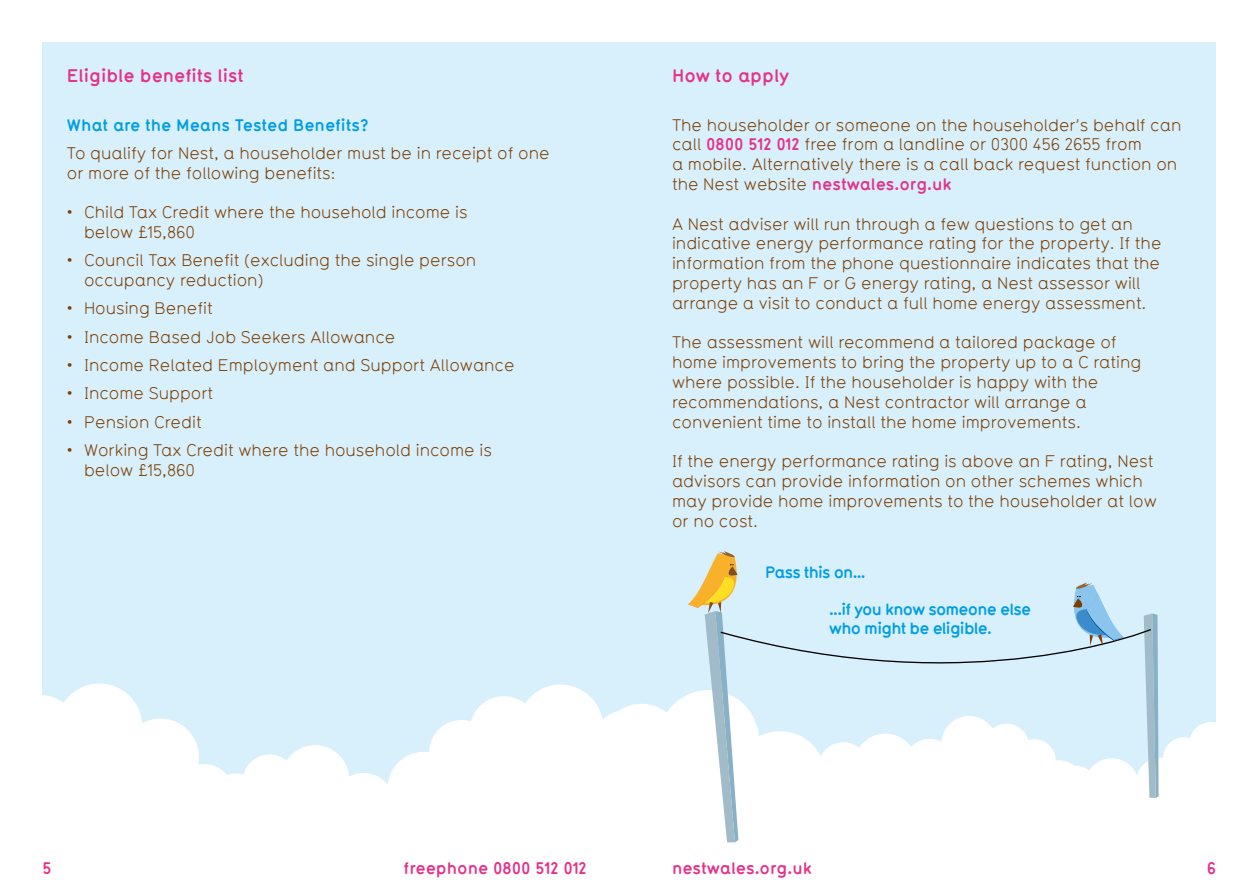
<style>
.page{position:relative;width:1259px;height:893px;background:#fff}
.page>*{position:absolute;margin:0;border:0;box-sizing:border-box;transform-origin:0 0}
.t1{font:700 18px "Typ 1451";color:#e3338b}
.t2{font:16.5px/19.8px "Typ 1451";color:#7c3e00}
.t3{font:700 16.5px "Typ 1451";color:#e3338b}
.t4{font:700 16.5px "Typ 1451";color:#009ee3}
.t5{font:700 16.2px/19.4px "Typ 1451";letter-spacing:-.045em;color:#009ee3}
.s1{font-weight:700;color:#e3338b}
</style>
<div class="page">
<div style="left:43px;top:43px;width:1173px;height:761px;background:#d8effc"></div>
<svg style="left:42px;top:551px;width:1174px;height:292px"></svg>
<p class="t1" style="left:67px;top:63px;width:178px">Eligible benefits list</p>
<p class="t4" style="left:67px;top:113px;width:303px">What are the Means Tested Benefits?</p>
<p class="t2" style="left:67px;top:143px;width:484px">To qualify for Nest, a householder must be in receipt of one or more of the following benefits:</p>
<p class="t2" style="left:84px;top:202px;width:385px;text-indent:-17px">• Child Tax Credit where the household income is below £15,860</p>
<p class="t2" style="left:84px;top:250px;width:394px;text-indent:-17px">• Council Tax Benefit (excluding the single person occupancy reduction)</p>
<p class="t2" style="left:67px;top:298px;width:147px">• Housing Benefit</p>
<p class="t2" style="left:67px;top:326px;width:330px">• Income Based Job Seekers Allowance</p>
<p class="t2" style="left:67px;top:355px;width:449px">• Income Related Employment and Support Allowance</p>
<p class="t2" style="left:67px;top:383px;width:148px">• Income Support</p>
<p class="t2" style="left:67px;top:411px;width:136px">• Pension Credit</p>
<p class="t2" style="left:84px;top:440px;width:409px;text-indent:-17px">• Working Tax Credit where the household income is below £15,860</p>
<p class="t1" style="left:672px;top:63px;width:119px">How to apply</p>
<p class="t2" style="left:672px;top:114px;width:511px">The householder or someone on the householder’s behalf can call <span class="s1">0800 512 012</span> free from a landline or 0300 456 2655 from<br>a mobile. Alternatively there is a call back request function on the Nest website <span class="s1">nestwales.org.uk</span></p>
<p class="t2" style="left:672px;top:213px;width:491px">A Nest adviser will run through a few questions to get an indicative energy performance rating for the property. If the information from the phone questionnaire indicates that the property has an F or G energy rating, a Nest assessor will arrange a visit to conduct a full home energy assessment.</p>
<p class="t2" style="left:672px;top:332px;width:471px">The assessment will recommend a tailored package of home improvements to bring the property up to a C rating where possible. If the householder is happy with the recommendations, a Nest contractor will arrange a convenient time to install the home improvements.</p>
<p class="t2" style="left:672px;top:451px;width:486px">If the energy performance rating is above an F rating, Nest advisors can provide information on other schemes which may provide home improvements to the householder at low or no cost.</p>
<p class="t5" style="left:765px;top:562px;width:102px">Pass this on...</p>
<p class="t5" style="left:829px;top:598px;width:203px">...if you know someone else who might be eligible.</p>
<p class="t3" style="left:43px;top:857px;width:11px">5</p>
<p class="t3" style="left:404px;top:857px;width:185px">freephone 0800 512 012</p>
<p class="t3" style="left:672px;top:857px;width:141px">nestwales.org.uk</p>
<p class="t3" style="left:1207px;top:857px;width:11px">6</p>
</div>
